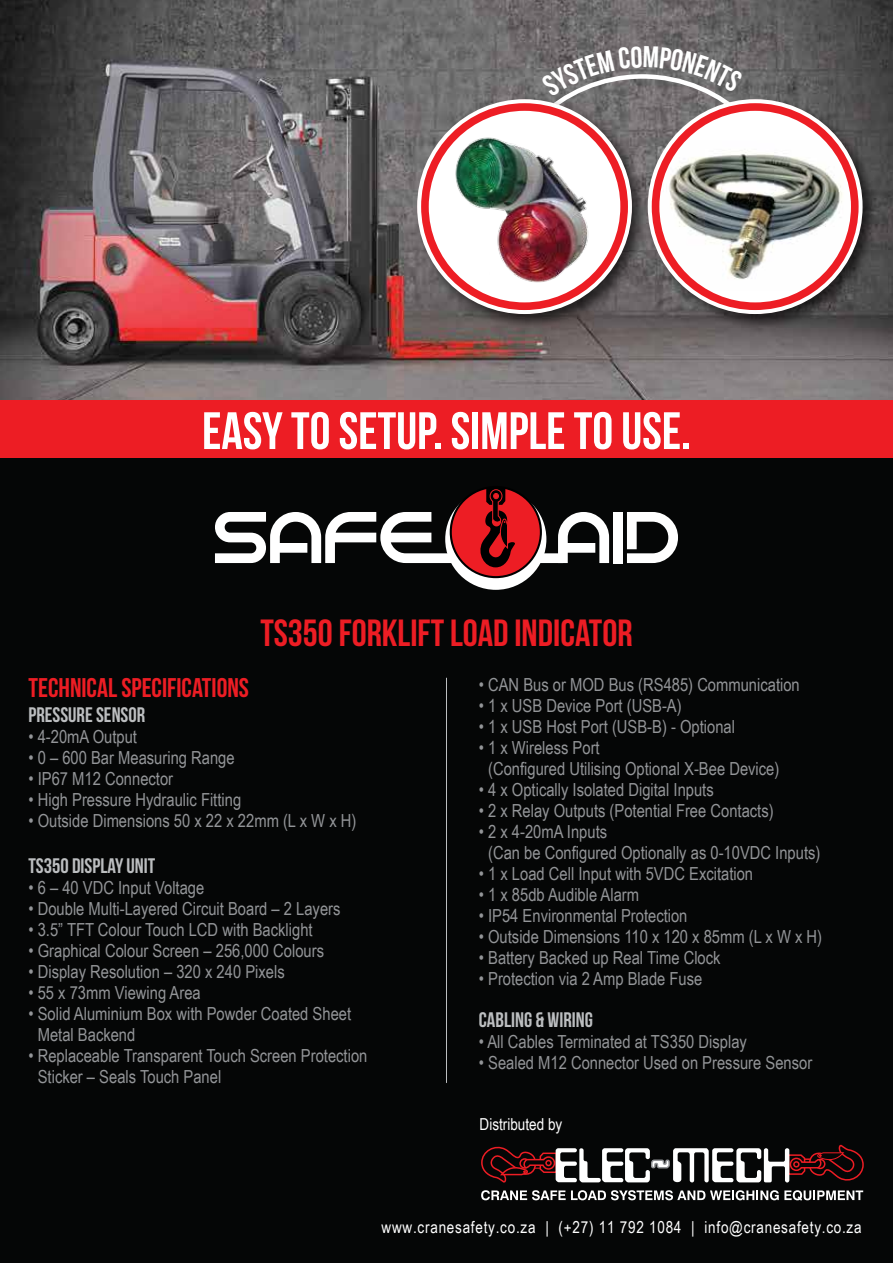
<style>
.page{position:relative;width:893px;height:1263px;background:#050606}
.page>*{position:absolute;margin:0;border:0;box-sizing:border-box;transform-origin:0 0}
.t1{font:52.5px "Bebas Neue";color:#fff}
.t2{font:37.8px "Bebas Neue";color:#ed1d24}
.t3{font:27px "Bebas Neue";color:#ed1d24}
.t4{font:21px "Bebas Neue";color:#bcbec0}
.t5{font:18px "Arial Narrow";color:#939598}
.t6{font:16.5px "Arial Narrow";letter-spacing:.045em;color:#fff}
.t7{font:16.5px "Arial Narrow";color:#fff}
.s1{color:#050606}
</style>
<div class="page">
<img style="left:0;top:0;width:893px;height:400px">
<svg style="left:490px;top:72px;width:305px;height:20px;background:#6c6b6b"></svg>
<hr style="left:446px;top:678px;width:1px;height:405px;background:#bcbec0">
<svg style="left:481px;top:1144px;width:383px;height:57px"></svg>
<img style="left:652px;top:92px;width:231px;height:242px">
<svg style="left:654px;top:105px;width:202px;height:203px;background:#fbd0d2"></svg>
<img style="left:654px;top:141px;width:198px;height:149px">
<div style="left:648px;top:100px;width:214px;height:213px;border:11px solid #ed1d24;border-radius:50%"></div>
<div style="left:0;top:400px;width:893px;height:58px;background:#ed1d24"></div>
<img style="left:410px;top:92px;width:242px;height:242px">
<svg style="left:423px;top:105px;width:203px;height:203px;background:#fbcecf"></svg>
<img style="left:453px;top:132px;width:144px;height:154px">
<div style="left:418px;top:100px;width:213px;height:213px;border:11px solid #ed1d24;border-radius:50%"></div>
<div style="left:613px;top:512px;width:10px;height:51px;background:#fff"></div>
<svg style="left:627px;top:512px;width:51px;height:51px"></svg>
<div style="left:445px;top:489px;width:101px;height:101px;background:#fff;border-radius:50%"></div>
<svg style="left:215px;top:489px;width:394px;height:89px"></svg>
<svg style="left:541px;top:46px;width:202px;height:51px;background:#787677"></svg>
<h1 class="t1" style="left:202px;top:402px;width:490px">EASY TO SETUP. SIMPLE TO USE.</h1>
<h2 class="t2" style="left:260px;top:612px;width:374px">TS350 FORKLIFT LOAD INDICATOR</h2>
<h3 class="t3" style="left:28px;top:672px;width:222px">TECHNICAL SPECIFICATIONS</h3>
<p class="t4" style="left:28px;top:703px;width:118px">PRESSURE SENSOR</p>
<p class="t5" style="left:28px;top:723px;width:110px">• 4-20mA Output</p>
<p class="t5" style="left:28px;top:744px;width:208px">• 0 – 600 Bar Measuring Range</p>
<p class="t5" style="left:28px;top:765px;width:146px">• IP67 M12 Connector</p>
<p class="t5" style="left:28px;top:786px;width:214px">• High Pressure Hydraulic Fitting</p>
<p class="t5" style="left:28px;top:807px;width:329px">• Outside Dimensions 50 x 22 x 22mm (L x W x H)</p>
<p class="t4" style="left:28px;top:854px;width:128px">TS350 DISPLAY UNIT</p>
<p class="t5" style="left:28px;top:874px;width:177px">• 6 – 40 VDC Input Voltage</p>
<p class="t5" style="left:28px;top:895px;width:313px">• Double Multi-Layered Circuit Board – 2 Layers</p>
<p class="t5" style="left:28px;top:916px;width:286px">• 3.5” TFT Colour Touch LCD with Backlight</p>
<p class="t5" style="left:28px;top:937px;width:297px">• Graphical Colour Screen – 256,000 Colours</p>
<p class="t5" style="left:28px;top:958px;width:258px">• Display Resolution – 320 x 240 Pixels</p>
<p class="t5" style="left:28px;top:979px;width:174px">• 55 x 73mm Viewing Area</p>
<p class="t5" style="left:28px;top:1000px;width:324px">• Solid Aluminium Box with Powder Coated Sheet</p>
<p class="t5" style="left:28px;top:1021px;width:108px"><span class="s1">•</span> Metal Backend</p>
<p class="t5" style="left:28px;top:1042px;width:340px">• Replaceable Transparent Touch Screen Protection</p>
<p class="t5" style="left:28px;top:1063px;width:194px"><span class="s1">•</span> Sticker – Seals Touch Panel</p>
<p class="t5" style="left:479px;top:671px;width:322px">• CAN Bus or MOD Bus (RS485) Communication</p>
<p class="t5" style="left:479px;top:692px;width:204px">• 1 x USB Device Port (USB-A)</p>
<p class="t5" style="left:479px;top:713px;width:258px">• 1 x USB Host Port (USB-B) - Optional</p>
<p class="t5" style="left:479px;top:734px;width:122px">• 1 x Wireless Port</p>
<p class="t5" style="left:479px;top:755px;width:302px"><span class="s1">•</span> (Configured Utilising Optional X-Bee Device)</p>
<p class="t5" style="left:479px;top:776px;width:236px">• 4 x Optically Isolated Digital Inputs</p>
<p class="t5" style="left:479px;top:797px;width:296px">• 2 x Relay Outputs (Potential Free Contacts)</p>
<p class="t5" style="left:479px;top:818px;width:130px">• 2 x 4-20mA Inputs</p>
<p class="t5" style="left:479px;top:839px;width:343px"><span class="s1">•</span> (Can be Configured Optionally as 0-10VDC Inputs)</p>
<p class="t5" style="left:479px;top:860px;width:276px">• 1 x Load Cell Input with 5VDC Excitation</p>
<p class="t5" style="left:479px;top:881px;width:162px">• 1 x 85db Audible Alarm</p>
<p class="t5" style="left:479px;top:902px;width:210px">• IP54 Environmental Protection</p>
<p class="t5" style="left:479px;top:923px;width:345px">• Outside Dimensions 110 x 120 x 85mm (L x W x H)</p>
<p class="t5" style="left:479px;top:944px;width:243px">• Battery Backed up Real Time Clock</p>
<p class="t5" style="left:479px;top:965px;width:225px">• Protection via 2 Amp Blade Fuse</p>
<p class="t4" style="left:479px;top:1008px;width:116px">CABLING &amp; WIRING</p>
<p class="t5" style="left:479px;top:1028px;width:270px">• All Cables Terminated at TS350 Display</p>
<p class="t5" style="left:479px;top:1049px;width:335px">• Sealed M12 Connector Used on Pressure Sensor</p>
<p class="t7" style="left:480px;top:1112px;width:84px">Distributed by</p>
<p class="t6" style="left:382px;top:1215px;width:482px">www.cranesafety.co.za | (+27) 11 792 1084 | info@cranesafety.co.za</p>
</div>
